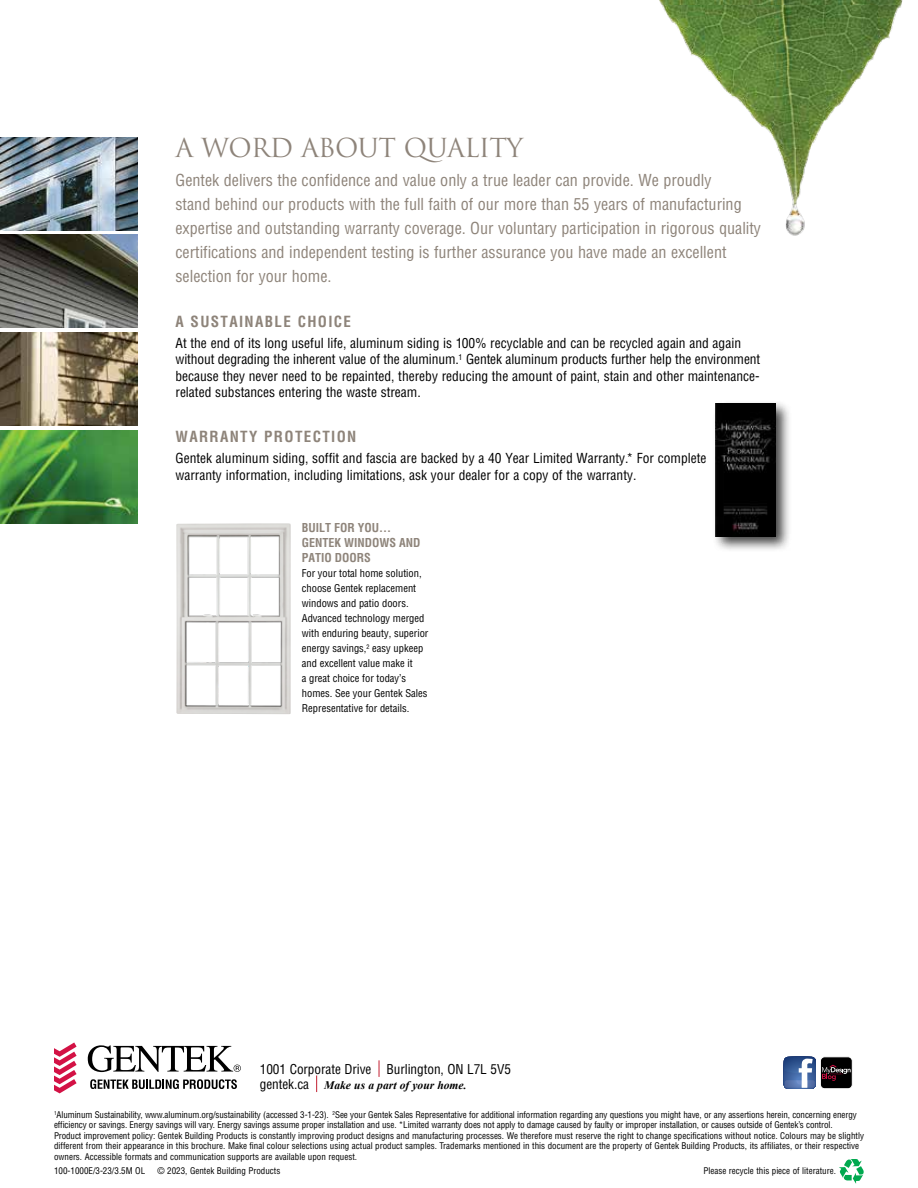
<style>
.page{position:relative;width:918px;height:1188px;background:#fff}
.page>*{position:absolute;margin:0;border:0;box-sizing:border-box;transform-origin:0 0}
.t1{font:25.5px "Trajan Pro";letter-spacing:-.025em;color:#8e847a}
.t2{font:condensed 16.2px/24px "Helvetica LT Std";color:#8e847a}
.t3{font:700 condensed 15px "Helvetica LT Std";letter-spacing:.09em;color:#8e847a}
.t4{font:condensed 13.5px/16.5px "Helvetica LT Std";color:#000}
.t5{font:condensed 13.2px "Helvetica LT Std";letter-spacing:-.005em;color:#000}
.t6{font:700 condensed 12px/15px "Helvetica LT Std";color:#8e847a}
.t7{font:italic 700 11.55px "Times New Roman";color:#000}
.t8{font:condensed 10.5px/15px "Helvetica LT Std";color:#000}
.t9{font:condensed 9px/10.5px "Helvetica LT Std";color:#000}
.s1{font-family:"Helvetica LT Std";font-weight:400;font-style:normal;font-stretch:condensed;font-size:13.2px}
</style>
<div class="page">
<div style="left:712px;top:400px;width:80px;height:152px;background:#000;opacity:.75"></div>
<img style="left:715px;top:404px;width:60px;height:132px">
<img style="left:661px;top:4px;width:241px;height:232px">
<img style="left:659px;top:0;width:244px;height:4px">
<img style="left:1px;top:430px;width:136px;height:93px">
<img style="left:0;top:137px;width:137px;height:93px">
<img style="left:1px;top:333px;width:136px;height:93px">
<img style="left:176px;top:523px;width:115px;height:191px">
<img style="left:1px;top:235px;width:136px;height:93px">
<img style="left:0;top:212px;width:1px;height:336px">
<svg style="left:839px;top:1159px;width:25px;height:25px"></svg>
<svg style="left:379px;top:1060px;width:1px;height:17px"></svg>
<svg style="left:316px;top:1075px;width:1px;height:17px"></svg>
<svg style="left:784px;top:1057px;width:32px;height:32px"></svg>
<div style="left:820px;top:1057px;width:32px;height:32px;background:#000;border-radius:4px"></div>
<svg style="left:822px;top:1065px;width:29px;height:16px"></svg>
<div style="left:820px;top:1057px;width:33px;height:32px;border:1px solid #fff;border-radius:4px"></div>
<svg style="left:88px;top:1045px;width:153px;height:27px"></svg>
<svg style="left:54px;top:1042px;width:23px;height:51px"></svg>
<svg style="left:90px;top:1079px;width:147px;height:10px"></svg>
<h1 class="t1" style="left:176px;top:132px;width:349px">A WORD ABOUT QUALITY</h1>
<p class="t2" style="left:176px;top:168px;width:587px">Gentek delivers the confidence and value only a true leader can provide. We proudly<br>stand behind our products with the full faith of our more than 55 years of manufacturing expertise and outstanding warranty coverage. Our voluntary participation in rigorous quality certifications and independent testing is further assurance you have made an excellent selection for your home.</p>
<h3 class="t3" style="left:176px;top:312px;width:177px">A SUSTAINABLE CHOICE</h3>
<p class="t4" style="left:176px;top:335px;width:586px">At the end of its long useful life, aluminum siding is 100% recyclable and can be recycled again and again without degrading the inherent value of the aluminum.<sup>1</sup> Gentek aluminum products further help the environment because they never need to be repainted, thereby reducing the amount of paint, stain and other maintenance&shy;related substances entering the waste stream.</p>
<h3 class="t3" style="left:176px;top:428px;width:182px">WARRANTY PROTECTION</h3>
<h3 class="t4" style="left:176px;top:450px;width:533px">Gentek aluminum siding, soffit and fascia are backed by a 40 Year Limited Warranty.* For complete warranty information, including limitations, ask your dealer for a copy of the warranty.</h3>
<h3 class="t6" style="left:302px;top:520px;width:120px">BUILT FOR YOU...<br>GENTEK WINDOWS AND<br>PATIO DOORS</h3>
<p class="t8" style="left:302px;top:566px;width:128px">For your total home solution, choose Gentek replacement windows and patio doors.<br>Advanced technology merged with enduring beauty, superior energy savings,<sup>2</sup> easy upkeep and excellent value make it<br>a great choice for today’s homes. See your Gentek Sales<br>Representative for details.</p>
<h3 class="t5" style="left:260px;top:1061px;width:253px">1001 Corporate Drive Burlington, ON L7L 5V5</h3>
<p class="t7" style="left:260px;top:1077px;width:208px"><span class="s1">gentek.ca</span> Make us a part of your home.</p>
<p class="t9" style="left:54px;top:1109px;width:812px"><sup>1</sup>Aluminum Sustainability, www.aluminum.org/sustainability (accessed 3-1-23). <sup>2</sup>See your Gentek Sales Representative for additional information regarding any questions you might have, or any assertions herein, concerning energy efficiency or savings. Energy savings will vary. Energy savings assume proper installation and use. *Limited warranty does not apply to damage caused by faulty or improper installation, or causes outside of Gentek’s control.<br>Product improvement policy: Gentek Building Products is constantly improving product designs and manufacturing processes. We therefore must reserve the right to change specifications without notice. Colours may be slightly different from their appearance in this brochure. Make final colour selections using actual product samples. Trademarks mentioned in this document are the property of Gentek Building Products, its affiliates, or their respective owners. Accessible formats and communication supports are available upon request.</p>
<p class="t9" style="left:54px;top:1166px;width:93px">100-1000E/3-23/3.5M OL</p>
<p class="t9" style="left:158px;top:1166px;width:124px">© 2023, Gentek Building Products</p>
<p class="t9" style="left:703px;top:1166px;width:134px">Please recycle this piece of literature.</p>
</div>
